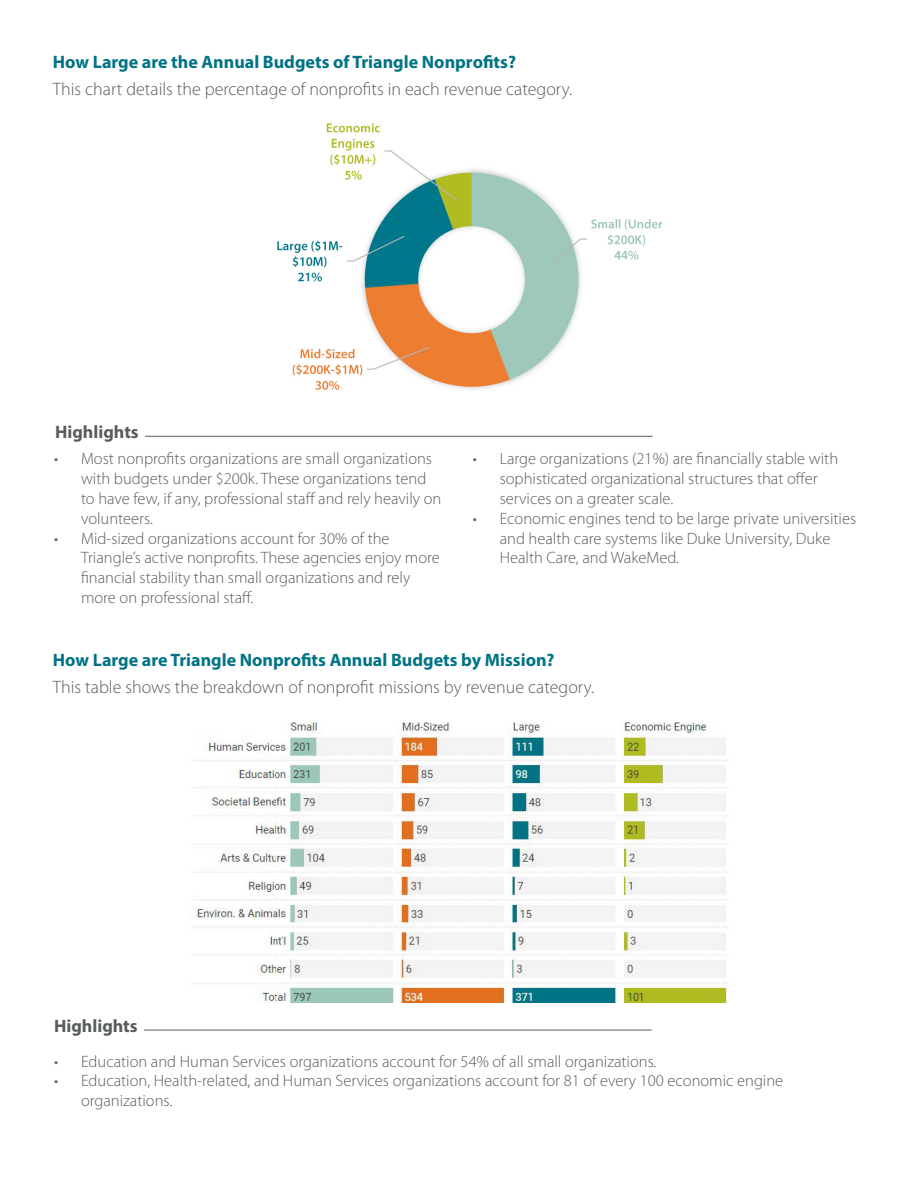
<style>
.page{position:relative;width:918px;height:1188px;background:#fff}
.page>*{position:absolute;margin:0;border:0;box-sizing:border-box;transform-origin:0 0}
.t1{font:300 18px "Myriad Pro";color:#595d59}
.t2{font:700 18px "Myriad Pro";color:#007385}
.t3{font:700 18px "Myriad Pro";color:#585d59}
.t4{font:300 16.5px/19.8px "Myriad Pro";color:#595d59}
</style>
<div class="page">
<hr style="left:144px;top:1030px;width:508px;height:1px;background:#595d59">
<hr style="left:145px;top:436px;width:508px;height:1px;background:#595d59">
<img style="left:277px;top:123px;width:386px;height:267px">
<img style="left:193px;top:722px;width:535px;height:281px">
<p class="t2" style="left:53px;top:50px;width:465px">How Large are the Annual Budgets of Triangle Nonprofits?</p>
<p class="t1" style="left:53px;top:79px;width:521px">This chart details the percentage of nonprofits in each revenue category.</p>
<p class="t3" style="left:55px;top:420px;width:85px">Highlights</p>
<p class="t4" style="left:81px;top:449px;width:362px;text-indent:-27px">• Most nonprofits organizations are small organizations with budgets under $200k. These organizations tend to have few, if any, professional staff and rely heavily on volunteers.</p>
<p class="t4" style="left:81px;top:529px;width:360px;text-indent:-27px">• Mid-sized organizations account for 30% of the Triangle’s active nonprofits. These agencies enjoy more financial stability than small organizations and rely more on professional staff.</p>
<p class="t4" style="left:500px;top:449px;width:340px;text-indent:-27px">• Large organizations (21%) are financially stable with sophisticated organizational structures that offer services on a greater scale.</p>
<p class="t4" style="left:500px;top:509px;width:358px;text-indent:-27px">• Economic engines tend to be large private universities and health care systems like Duke University, Duke<br>Health Care, and WakeMed.</p>
<p class="t2" style="left:53px;top:648px;width:503px">How Large are Triangle Nonprofits Annual Budgets by Mission?</p>
<p class="t1" style="left:53px;top:677px;width:543px">This table shows the breakdown of nonprofit missions by revenue category.</p>
<p class="t3" style="left:54px;top:1014px;width:85px">Highlights</p>
<p class="t4" style="left:54px;top:1052px;width:604px">• Education and Human Services organizations account for 54% of all small organizations.</p>
<p class="t4" style="left:81px;top:1071px;width:704px;text-indent:-27px">• Education, Health-related, and Human Services organizations account for 81 of every 100 economic engine organizations.</p>
</div>
